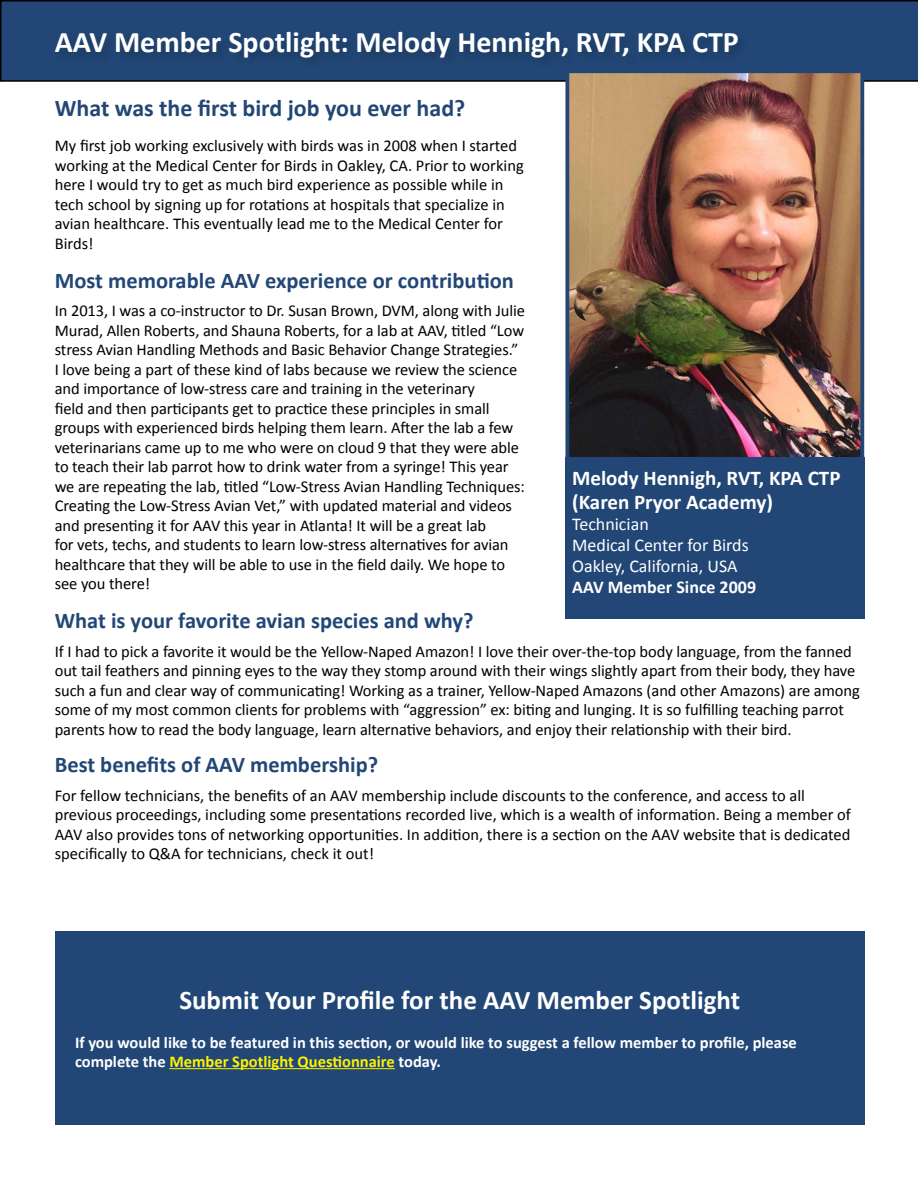
<style>
.page{position:relative;width:918px;height:1188px;background:#fff}
.page>*{position:absolute;margin:0;border:0;box-sizing:border-box;transform-origin:0 0}
.t1{font:700 30px "Calibri";color:#fff}
.t2{font:700 27px "Calibri";color:#fff}
.conf_title{font:700 24px "Calibri";color:#224776}
.t3{font:700 22.5px "Calibri";color:#224776}
.body_text_small{font:700 21px/24px "Calibri";color:#fff}
.body_text_small-2{font:18px "Calibri";color:#fff}
.body_text_small-3{font:700 18px "Calibri";color:#fff}
.body_text{font:16.5px/19.5px "Calibri";letter-spacing:-.005em;color:#000}
.body_text-2{font:700 16.5px/19.5px "Calibri";color:#fff}
.s1{color:#fff200}
</style>
<div class="page">
<svg style="left:0;top:0;width:918px;height:82px;background:#20436f"></svg>
<div style="left:52px;top:29px;width:699px;height:42px;background:#214572"></div>
<img style="left:570px;top:74px;width:289px;height:383px">
<div style="left:565px;top:69px;width:299px;height:393px;border:4px solid #224776"></div>
<div style="left:565px;top:457px;width:300px;height:162px;background:#224776"></div>
<div style="left:55px;top:931px;width:810px;height:194px;background:#224776"></div>
<hr style="left:169px;top:1068px;width:226px;height:1px;background:#fff200">
<p class="t1" style="left:55px;top:23px;width:686px">AAV Member Spotlight: Melody Hennigh, RVT, KPA CTP</p>
<p class="conf_title" style="left:55px;top:93px;width:412px">What was the first bird job you ever had?</p>
<p class="body_text" style="left:55px;top:136px;width:471px">My first job working exclusively with birds was in 2008 when I started working at the Medical Center for Birds in Oakley, CA. Prior to working here I would try to get as much bird experience as possible while in tech school by signing up for rotations at hospitals that specialize in avian healthcare. This eventually lead me to the Medical Center for Birds!</p>
<p class="t3" style="left:55px;top:266px;width:461px">Most memorable AAV experience or contribution</p>
<p class="body_text" style="left:55px;top:301px;width:472px">In 2013, I was a co-instructor to Dr. Susan Brown, DVM, along with Julie Murad, Allen Roberts, and Shauna Roberts, for a lab at AAV, titled “Low stress Avian Handling Methods and Basic Behavior Change Strategies.” I love being a part of these kind of labs because we review the science and importance of low-stress care and training in the veterinary<br>field and then participants get to practice these principles in small groups with experienced birds helping them learn. After the lab a few veterinarians came up to me who were on cloud 9 that they were able to teach their lab parrot how to drink water from a syringe! This year we are repeating the lab, titled “Low-Stress Avian Handling Techniques:<br>Creating the Low-Stress Avian Vet,” with updated material and videos and presenting it for AAV this year in Atlanta! It will be a great lab<br>for vets, techs, and students to learn low-stress alternatives for avian healthcare that they will be able to use in the field daily. We hope to see you there!</p>
<p class="t3" style="left:55px;top:606px;width:420px">What is your favorite avian species and why?</p>
<p class="body_text" style="left:55px;top:642px;width:807px">If I had to pick a favorite it would be the Yellow-Naped Amazon! I love their over-the-top body language, from the fanned out tail feathers and pinning eyes to the way they stomp around with their wings slightly apart from their body, they have such a fun and clear way of communicating! Working as a trainer, Yellow-Naped Amazons (and other Amazons) are among some of my most common clients for problems with “aggression” ex: biting and lunging. It is so fulfilling teaching parrot parents how to read the body language, learn alternative behaviors, and enjoy their relationship with their bird.</p>
<p class="t3" style="left:55px;top:750px;width:325px">Best benefits of AAV membership?</p>
<p class="body_text" style="left:55px;top:786px;width:798px">For fellow technicians, the benefits of an AAV membership include discounts to the conference, and access to all previous proceedings, including some presentations recorded live, which is a wealth of information. Being a member of AAV also provides tons of networking opportunities. In addition, there is a section on the AAV website that is dedicated specifically to Q&amp;A for technicians, check it out!</p>
<p class="body_text_small" style="left:572px;top:466px;width:270px">Melody Hennigh, RVT, KPA CTP (Karen Pryor Academy)</p>
<p class="body_text_small-2" style="left:572px;top:512px;width:78px">Technician</p>
<p class="body_text_small-2" style="left:572px;top:533px;width:178px">Medical Center for Birds</p>
<p class="body_text_small-2" style="left:572px;top:554px;width:167px">Oakley, California, USA</p>
<p class="body_text_small-3" style="left:572px;top:575px;width:185px">AAV Member Since 2009</p>
<p class="t2" style="left:179px;top:983px;width:562px">Submit Your Profile for the AAV Member Spotlight</p>
<p class="body_text-2" style="left:75px;top:1032px;width:723px">If you would like to be featured in this section, or would like to suggest a fellow member to profile, please complete the <span class="s1">Member Spotlight Questionnaire</span> today.</p>
</div>
